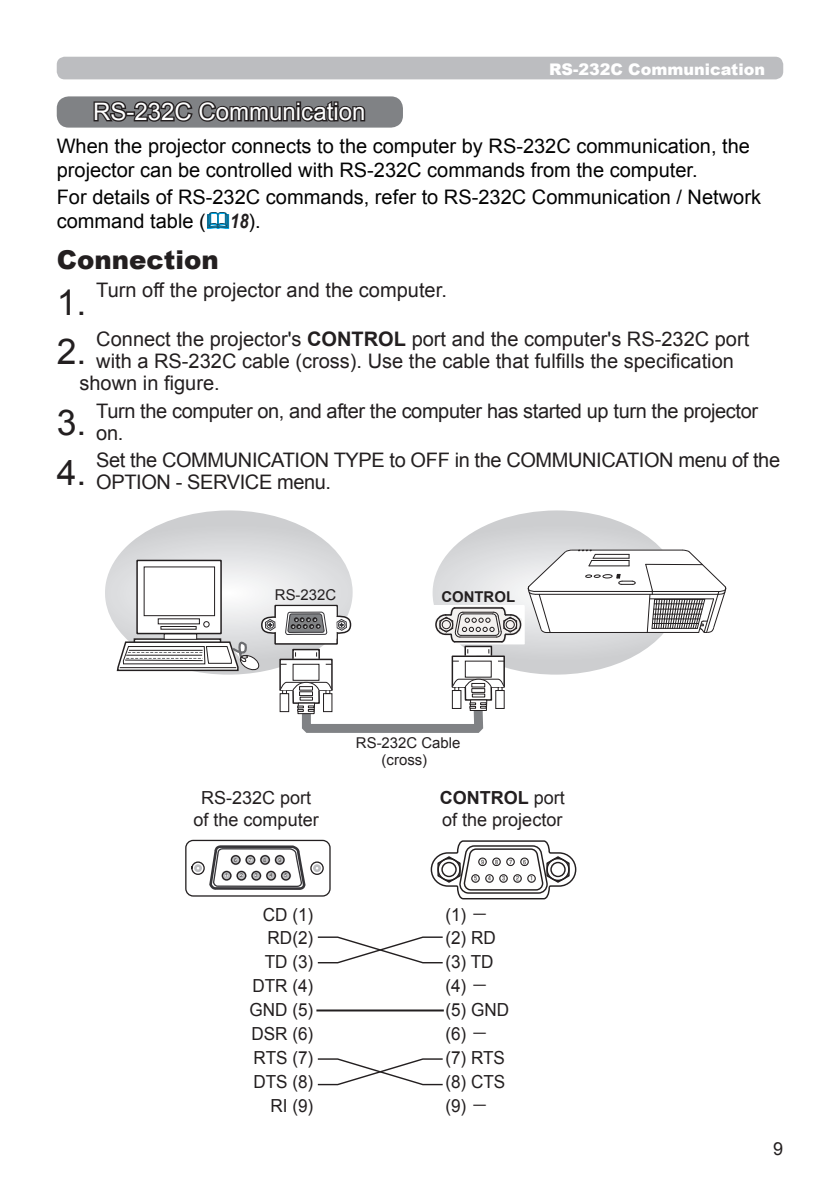
<style>
.page{position:relative;width:840px;height:1191px;background:#fff}
.page>*{position:absolute;margin:0;border:0;box-sizing:border-box;transform-origin:0 0}
.t1{font:35.6px "Arial";color:#231f20}
.t2{font:900 26px "Arial";color:#231f20}
.t3{font:24px "Arial";color:#fff}
.t4{font:20px/24px "Arial";color:#030303}
.t5{font:20px "Arial";color:#231f20}
.t6{font:20px/22px "Arial";letter-spacing:-.02em;color:#231f20}
.t7{font:18px "Arial";color:#231f20;scale:.95 1}
.t8{font:18px/22px "Arial";color:#231f20}
.t9{font:900 16px "Arial";color:#fff}
.t10{font:15px "Arial";color:#231f20}
.t11{font:700 15px "Arial";color:#231f20}
.t12{font:7.6px "Shin Go Pro";color:#231f20}
.t13{font:5.2px "Arial";color:#231f20;scale:.96 1}
.s1{font-family:"Arial Narrow";font-weight:700;font-style:italic;color:#231f20}
.s2{font-weight:700}
.s3{font-family:"Koz Go Pr 6 N"}
</style>
<div class="page">
<svg style="left:430px;top:840px;width:146px;height:60px"></svg>
<div style="left:57px;top:57px;width:725px;height:22px;background:#bcbdc0;border-radius:8px"></div>
<div style="left:57px;top:96px;width:346px;height:32px;background:#808285;border-radius:12px"></div>
<svg style="left:92px;top:96px;width:274px;height:26px"></svg>
<svg style="left:185px;top:839px;width:145px;height:57px"></svg>
<hr style="left:316px;top:1009px;width:127px;height:2px;background:#231f20">
<svg style="left:105px;top:510px;width:622px;height:223px"></svg>
<hr style="left:454px;top:607px;width:47px;height:1px;background:#231f20">
<svg style="left:317px;top:936px;width:126px;height:28px"></svg>
<svg style="left:317px;top:1058px;width:126px;height:28px"></svg>
<svg style="left:207px;top:212px;width:23px;height:17px"></svg>
<p class="t9" style="left:548px;top:57px;width:217px">RS-232C Communication</p>
<p class="t3" style="left:93px;top:96px;width:274px">RS-232C Communication</p>
<p class="t4" style="left:57px;top:134px;width:694px">When the projector connects to the computer by RS-232C communication, the projector can be controlled with RS-232C commands from the computer.</p>
<p class="t4" style="left:57px;top:185px;width:705px">For details of RS-232C commands, refer to RS-232C Communication / Network command table ( <span class="s1">18</span>).</p>
<h2 class="t2" style="left:57px;top:240px;width:163px">Connection</h2>
<h1 class="t1" style="left:57px;top:279px;width:31px">1.</h1>
<p class="t5" style="left:96px;top:277px;width:352px">Turn off the projector and the computer.</p>
<h1 class="t1" style="left:57px;top:328px;width:31px">2.</h1>
<p class="t5" style="left:96px;top:326px;width:654px">Connect the projector's <span class="s2">CONTROL</span> port and the computer's RS-232C port</p>
<p class="t5" style="left:96px;top:348px;width:638px">with a RS-232C cable (cross). Use the cable that fulfills the specification</p>
<p class="t5" style="left:79px;top:370px;width:142px">shown in figure.</p>
<h1 class="t1" style="left:57px;top:399px;width:31px">3.</h1>
<p class="t6" style="left:96px;top:400px;width:663px">Turn the computer on, and after the computer has started up turn the projector on.</p>
<h1 class="t1" style="left:57px;top:449px;width:31px">4.</h1>
<p class="t6" style="left:96px;top:449px;width:685px">Set the COMMUNICATION TYPE to OFF in the COMMUNICATION menu of the<br>OPTION - SERVICE menu.</p>
<p class="t10" style="left:275px;top:585px;width:63px">RS-232C</p>
<p class="t11" style="left:441px;top:587px;width:75px">CONTROL</p>
<p class="t10" style="left:356px;top:733px;width:106px">RS-232C Cable</p>
<p class="t10" style="left:381px;top:750px;width:47px">(cross)</p>
<p class="t8" style="left:193px;top:787px;width:127px;text-align:center">RS-232C port of the computer</p>
<p class="t8" style="left:439px;top:786px;width:127px"><span class="s2">CONTROL</span> port of the projector</p>
<p class="t13" style="left:234px;top:856px;width:4px">6</p>
<p class="t13" style="left:249px;top:856px;width:4px">7</p>
<p class="t13" style="left:263px;top:856px;width:4px">8</p>
<p class="t13" style="left:278px;top:856px;width:4px">9</p>
<p class="t13" style="left:225px;top:872px;width:4px">1</p>
<p class="t13" style="left:240px;top:872px;width:4px">2</p>
<p class="t13" style="left:255px;top:872px;width:4px">3</p>
<p class="t13" style="left:269px;top:872px;width:4px">4</p>
<p class="t13" style="left:284px;top:872px;width:4px">5</p>
<p class="t12" style="left:478px;top:855px;width:9px">⑨</p>
<p class="t12" style="left:471px;top:872px;width:37px">⑤④③</p>
<p class="t12" style="left:492px;top:855px;width:9px">⑧</p>
<p class="t12" style="left:506px;top:855px;width:9px">⑦</p>
<p class="t12" style="left:520px;top:855px;width:9px">⑥</p>
<p class="t12" style="left:513px;top:872px;width:9px">②</p>
<p class="t12" style="left:527px;top:872px;width:9px">①</p>
<p class="t7" style="left:263px;top:903px;width:54px">CD (1)</p>
<p class="t7" style="left:445px;top:903px;width:46px">(1) <span class="s3">－</span></p>
<p class="t7" style="left:267px;top:926px;width:49px">RD(2)</p>
<p class="t7" style="left:445px;top:926px;width:54px">(2) RD</p>
<p class="t7" style="left:264px;top:950px;width:52px">TD (3)</p>
<p class="t7" style="left:445px;top:950px;width:52px">(3) TD</p>
<p class="t7" style="left:252px;top:974px;width:65px">DTR (4)</p>
<p class="t7" style="left:445px;top:974px;width:46px">(4) <span class="s3">－</span></p>
<p class="t7" style="left:249px;top:998px;width:68px">GND (5)</p>
<p class="t7" style="left:445px;top:998px;width:68px">(5) GND</p>
<p class="t7" style="left:251px;top:1022px;width:66px">DSR (6)</p>
<p class="t7" style="left:445px;top:1022px;width:46px">(6) <span class="s3">－</span></p>
<p class="t7" style="left:253px;top:1046px;width:64px">RTS (7)</p>
<p class="t7" style="left:445px;top:1046px;width:64px">(7) RTS</p>
<p class="t7" style="left:253px;top:1070px;width:65px">DTS (8)</p>
<p class="t7" style="left:445px;top:1070px;width:65px">(8) CTS</p>
<p class="t7" style="left:270px;top:1094px;width:46px">RI (9)</p>
<p class="t7" style="left:445px;top:1094px;width:46px">(9) <span class="s3">－</span></p>
<p class="t8" style="left:772px;top:1138px;width:12px">9</p>
</div>
